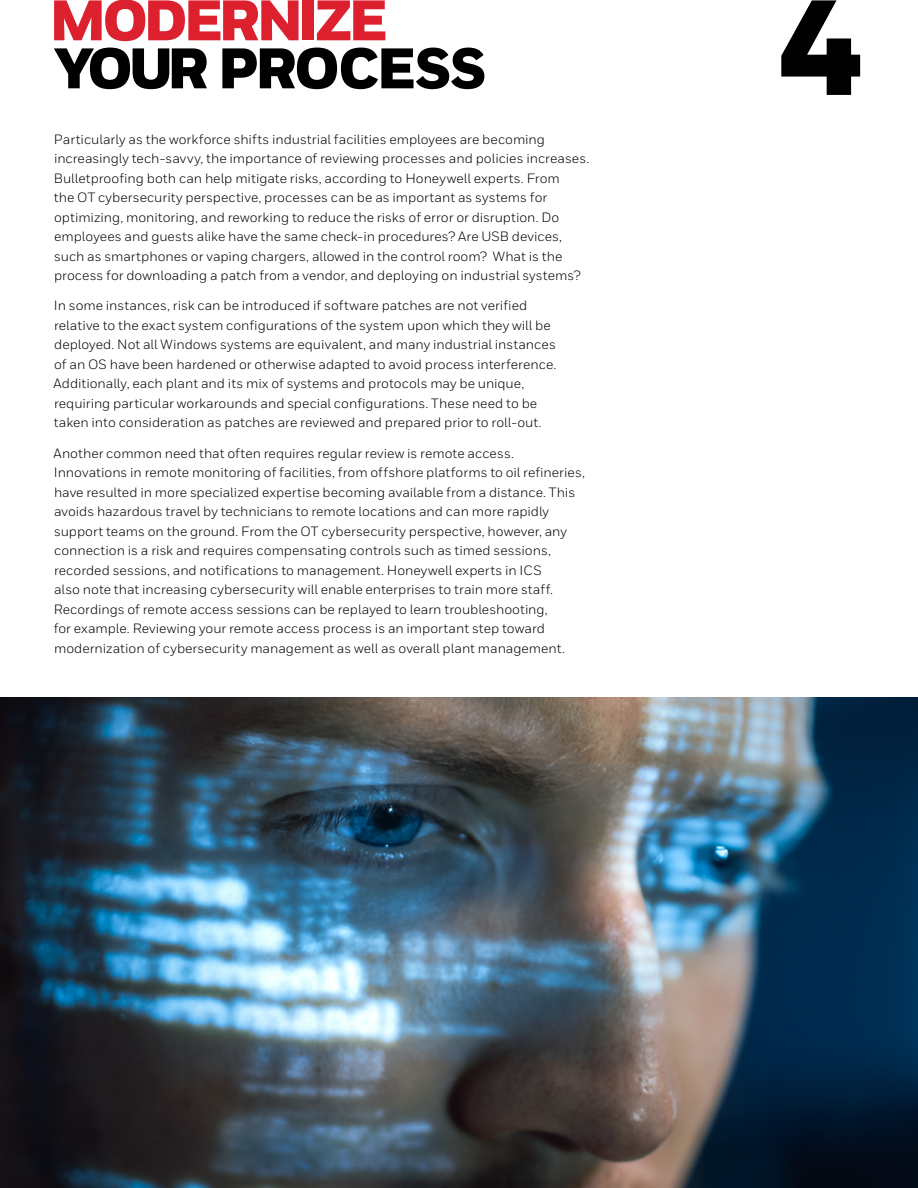
<style>
.page{position:relative;width:918px;height:1188px;background:#fff}
.page>*{position:absolute;margin:0;border:0;box-sizing:border-box;transform-origin:0 0}
.t1{font:900 135px "Honeywell Sans";color:#000}
.t2{font:900 57px "Honeywell Sans";letter-spacing:-.045em;color:#000}
.t3{font:900 57px "Honeywell Sans";letter-spacing:-.07em;color:#dc202e}
.t4{font:13.5px/19.5px "Honeywell Sans";color:#000}
</style>
<div class="page">
<img style="left:0;top:698px;width:918px;height:490px">
<h2 class="t3" style="left:49px;top:-15px;width:340px">MODERNIZE</h2>
<h2 class="t2" style="left:53px;top:33px;width:435px">YOUR PROCESS</h2>
<p class="t4" style="left:54px;top:129px;width:537px">Particularly as the workforce shifts industrial facilities employees are becoming increasingly tech-savvy, the importance of reviewing processes and policies increases.<br>Bulletproofing both can help mitigate risks, according to Honeywell experts. From<br>the OT cybersecurity perspective, processes can be as important as systems for optimizing, monitoring, and reworking to reduce the risks of error or disruption. Do employees and guests alike have the same check-in procedures? Are USB devices, such as smartphones or vaping chargers, allowed in the control room? What is the process for downloading a patch from a vendor, and deploying on industrial systems?</p>
<p class="t4" style="left:54px;top:296px;width:504px">In some instances, risk can be introduced if software patches are not verified relative to the exact system configurations of the system upon which they will be deployed. Not all Windows systems are equivalent, and many industrial instances of an OS have been hardened or otherwise adapted to avoid process interference.<br>Additionally, each plant and its mix of systems and protocols may be unique, requiring particular workarounds and special configurations. These need to be taken into consideration as patches are reviewed and prepared prior to roll-out.</p>
<p class="t4" style="left:54px;top:443px;width:533px">Another common need that often requires regular review is remote access.<br>Innovations in remote monitoring of facilities, from offshore platforms to oil refineries, have resulted in more specialized expertise becoming available from a distance. This avoids hazardous travel by technicians to remote locations and can more rapidly support teams on the ground. From the OT cybersecurity perspective, however, any connection is a risk and requires compensating controls such as timed sessions, recorded sessions, and notifications to management. Honeywell experts in ICS<br>also note that increasing cybersecurity will enable enterprises to train more staff.<br>Recordings of remote access sessions can be replayed to learn troubleshooting,<br>for example. Reviewing your remote access process is an important step toward modernization of cybersecurity management as well as overall plant management.</p>
<h1 class="t1" style="left:779px;top:-35px;width:86px">4</h1>
</div>
